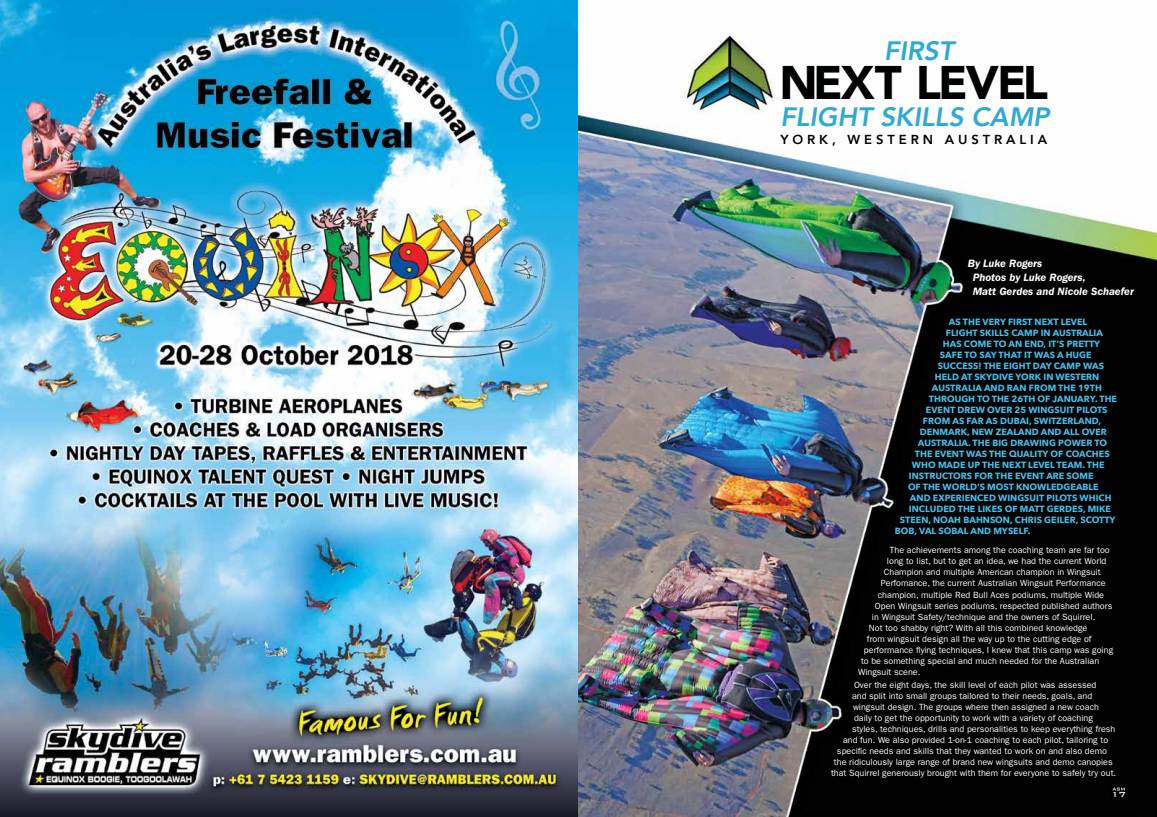
<style>
.page{position:relative;width:1157px;height:817px;background:#fff}
.page>*{position:absolute;margin:0;border:0;box-sizing:border-box;transform-origin:0 0}
.t1{font:900 47px "Avenir";letter-spacing:-.04em;color:#000101}
.t2{font:italic 800 26.5px "Avenir";color:#2ea9d5}
.t3{font:800 13px "Avenir";letter-spacing:.3em;color:#000101}
.t4{font:italic 600 11px/14px "Franklin Gothic";color:#fff}
.t5{font:500 9.8px "Bank Gothic";color:#fff}
.t6{font:9px "Franklin Gothic";color:#fff}
.t7{font:700 9px "Avenir Next";color:#44bfeb}
</style>
<div class="page">
<img style="left:0;top:0;width:578px;height:816px">
<img style="left:578px;top:33px;width:579px;height:783px">
<div style="left:1110px;top:785px;width:17px;height:13px;background:#000"></div>
<svg style="left:1112px;top:787px;width:12px;height:3px"></svg>
<h2 class="t2" style="left:884px;top:35px;width:71px">FIRST</h2>
<h1 class="t1" style="left:779px;top:42px;width:270px">NEXT LEVEL</h1>
<h2 class="t2" style="left:780px;top:101px;width:270px">FLIGHT SKILLS CAMP</h2>
<h3 class="t3" style="left:780px;top:130px;width:268px">YORK, WESTERN AUSTRALIA</h3>
<p class="t4" style="left:972px;top:257px;width:163px;text-indent:-5px">By Luke Rogers<br>Photos by Luke Rogers,<br>Matt Gerdes and Nicole Schaefer</p>
<p class="t7" style="left:949px;top:314px;width:140px">AS THE VERY FIRST NEXT LEVEL</p>
<p class="t7" style="left:946px;top:325px;width:158px">FLIGHT SKILLS CAMP IN AUSTRALIA</p>
<p class="t7" style="left:943px;top:336px;width:159px">HAS COME TO AN END, IT’S PRETTY</p>
<p class="t7" style="left:940px;top:347px;width:153px">SAFE TO SAY THAT IT WAS A HUGE</p>
<p class="t7" style="left:938px;top:358px;width:167px">SUCCESS! THE EIGHT DAY CAMP WAS</p>
<p class="t7" style="left:935px;top:369px;width:166px">HELD AT SKYDIVE YORK IN WESTERN</p>
<p class="t7" style="left:932px;top:380px;width:171px">AUSTRALIA AND RAN FROM THE 19TH</p>
<p class="t7" style="left:929px;top:391px;width:190px">THROUGH TO THE 26TH OF JANUARY. THE</p>
<p class="t7" style="left:926px;top:402px;width:183px">EVENT DREW OVER 25 WINGSUIT PILOTS</p>
<p class="t7" style="left:923px;top:413px;width:180px">FROM AS FAR AS DUBAI, SWITZERLAND,</p>
<p class="t7" style="left:920px;top:424px;width:188px">DENMARK, NEW ZEALAND AND ALL OVER</p>
<p class="t7" style="left:918px;top:435px;width:190px">AUSTRALIA. THE BIG DRAWING POWER TO</p>
<p class="t7" style="left:915px;top:446px;width:196px">THE EVENT WAS THE QUALITY OF COACHES</p>
<p class="t7" style="left:912px;top:457px;width:194px">WHO MADE UP THE NEXT LEVEL TEAM. THE</p>
<p class="t7" style="left:909px;top:468px;width:186px">INSTRUCTORS FOR THE EVENT ARE SOME</p>
<p class="t7" style="left:908px;top:479px;width:192px">OF THE WORLD’S MOST KNOWLEDGEABLE</p>
<p class="t7" style="left:910px;top:490px;width:203px">AND EXPERIENCED WINGSUIT PILOTS WHICH</p>
<p class="t7" style="left:909px;top:501px;width:203px">INCLUDED THE LIKES OF MATT GERDES, MIKE</p>
<p class="t7" style="left:900px;top:512px;width:217px">STEEN, NOAH BAHNSON, CHRIS GEILER, SCOTTY</p>
<p class="t7" style="left:895px;top:523px;width:137px">BOB, VAL SOBAL AND MYSELF.</p>
<p class="t6" style="left:890px;top:545px;width:221px">The achievements among the coaching team are far too</p>
<p class="t6" style="left:887px;top:556px;width:221px">long to list, but to get an idea, we had the current World</p>
<p class="t6" style="left:884px;top:567px;width:218px">Champion and multiple American champion in Wingsuit</p>
<p class="t6" style="left:881px;top:578px;width:226px">Perfomance, the current Australian Wingsuit Performance</p>
<p class="t6" style="left:878px;top:589px;width:228px">champion, multiple Red Bull Aces podiums, multiple Wide</p>
<p class="t6" style="left:875px;top:600px;width:239px">Open Wingsuit series podiums, respected published authors</p>
<p class="t6" style="left:872px;top:611px;width:225px">in Wingsuit Safety/technique and the owners of Squirrel.</p>
<p class="t6" style="left:869px;top:622px;width:220px">Not too shabby right? With all this combined knowledge</p>
<p class="t6" style="left:867px;top:633px;width:226px">from wingsuit design all the way up to the cutting edge of</p>
<p class="t6" style="left:864px;top:644px;width:251px">performance flying techniques, I knew that this camp was going</p>
<p class="t6" style="left:861px;top:655px;width:240px">to be something special and much needed for the Australian</p>
<p class="t6" style="left:858px;top:666px;width:64px">Wingsuit scene.</p>
<p class="t6" style="left:854px;top:680px;width:244px">Over the eight days, the skill level of each pilot was assessed</p>
<p class="t6" style="left:852px;top:691px;width:242px">and split into small groups tailored to their needs, goals, and</p>
<p class="t6" style="left:853px;top:702px;width:247px">wingsuit design. The groups where then assigned a new coach</p>
<p class="t6" style="left:854px;top:713px;width:240px">daily to get the opportunity to work with a variety of coaching</p>
<p class="t6" style="left:852px;top:724px;width:265px">styles, techniques, drills and personalities to keep everything fresh</p>
<p class="t6" style="left:843px;top:735px;width:267px">and fun. We also provided 1-on-1 coaching to each pilot, tailoring to</p>
<p class="t6" style="left:837px;top:746px;width:271px">specific needs and skills that they wanted to work on and also demo</p>
<p class="t6" style="left:834px;top:757px;width:280px">the ridiculously large range of brand new wingsuits and demo canopies</p>
<p class="t6" style="left:831px;top:768px;width:287px">that Squirrel generously brought with them for everyone to safely try out.</p>
<p class="t5" style="left:1111px;top:786px;width:16px">17</p>
</div>
